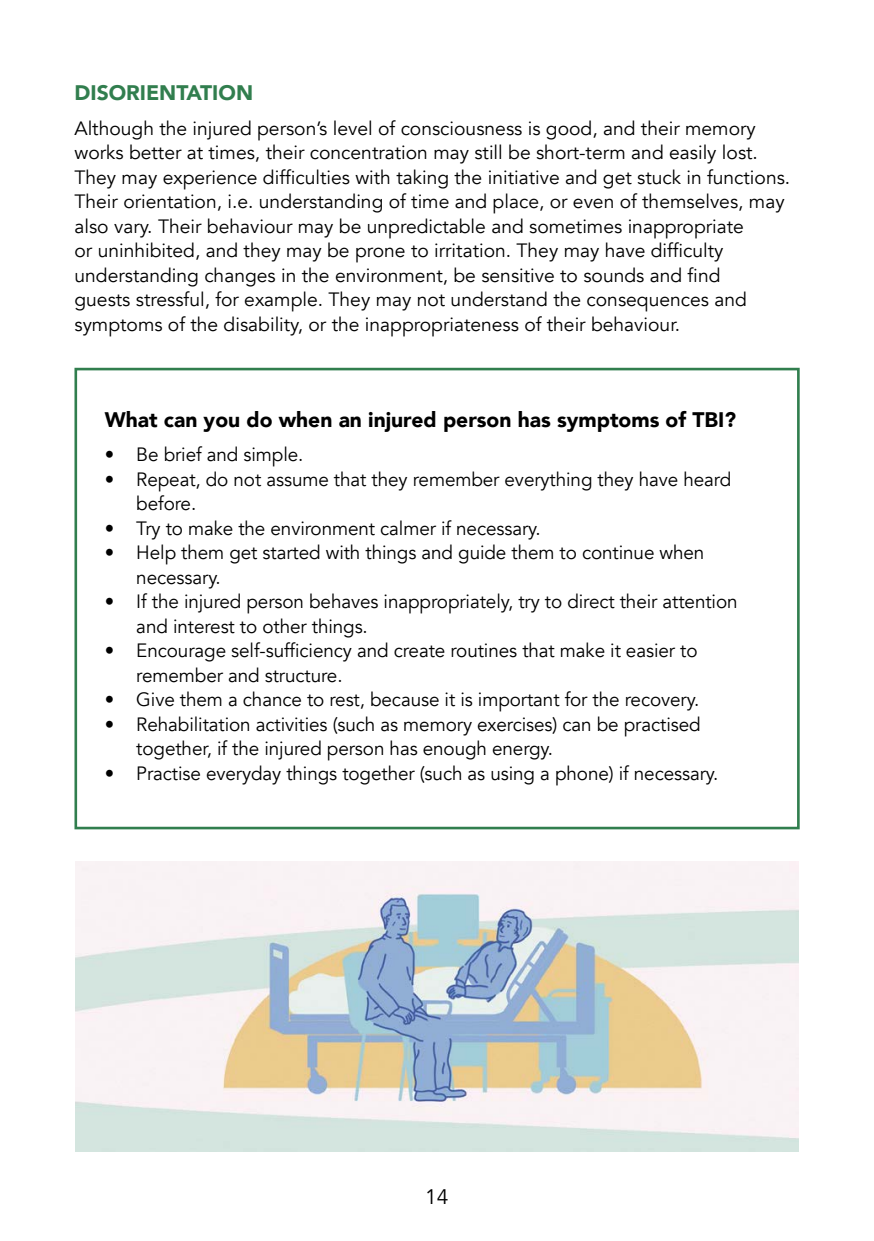
<style>
.page{position:relative;width:874px;height:1241px;background:#fff}
.page>*{position:absolute;margin:0;border:0;box-sizing:border-box;transform-origin:0 0}
.väliotsikko_2__h4{font:900 21px "Avenir";color:#000}
.väliotsikko__h3{font:900 21px "Avenir";color:#317e4e}
.t1{font:21px "Avenir";color:#000}
.Leipäteksti{font:19.25px/24.5px "Avenir";color:#000}
</style>
<div class="page">
<div style="left:74px;top:368px;width:725px;height:461px;border:3px solid #317e4e"></div>
<img style="left:75px;top:861px;width:723px;height:290px">
<h3 class="väliotsikko__h3" style="left:74px;top:75px;width:180px">DISORIENTATION</h3>
<p class="Leipäteksti" style="left:74px;top:116px;width:717px">Although the injured person’s level of consciousness is good, and their memory works better at times, their concentration may still be short-term and easily lost.<br>They may experience difficulties with taking the initiative and get stuck in functions.<br>Their orientation, i.e. understanding of time and place, or even of themselves, may also vary. Their behaviour may be unpredictable and sometimes inappropriate<br>or uninhibited, and they may be prone to irritation. They may have difficulty understanding changes in the environment, be sensitive to sounds and find</p>
<p class="Leipäteksti" style="left:74px;top:288px;width:673px">guests stressful, for example. They may not understand the consequences and symptoms of the disability, or the inappropriateness of their behaviour.</p>
<h4 class="väliotsikko_2__h4" style="left:105px;top:401px;width:632px">What can you do when an injured person has symptoms of TBI?</h4>
<p class="Leipäteksti" style="left:105px;top:442px;width:200px">• Be brief and simple.</p>
<p class="Leipäteksti" style="left:136px;top:467px;width:596px;text-indent:-32px">• Repeat, do not assume that they remember everything they have heard before.</p>
<p class="Leipäteksti" style="left:105px;top:516px;width:437px">• Try to make the environment calmer if necessary.</p>
<p class="Leipäteksti" style="left:136px;top:540px;width:569px;text-indent:-32px">• Help them get started with things and guide them to continue when necessary.</p>
<p class="Leipäteksti" style="left:136px;top:589px;width:602px;text-indent:-32px">• If the injured person behaves inappropriately, try to direct their attention and interest to other things.</p>
<p class="Leipäteksti" style="left:136px;top:638px;width:562px;text-indent:-32px">• Encourage self-sufficiency and create routines that make it easier to remember and structure.</p>
<p class="Leipäteksti" style="left:105px;top:687px;width:595px">• Give them a chance to rest, because it is important for the recovery.</p>
<p class="Leipäteksti" style="left:136px;top:712px;width:565px;text-indent:-32px">• Rehabilitation activities (such as memory exercises) can be practised together, if the injured person has enough energy.</p>
<p class="Leipäteksti" style="left:105px;top:761px;width:614px">• Practise everyday things together (such as using a phone) if necessary.</p>
<p class="t1" style="left:425px;top:1184px;width:25px">14</p>
</div>
